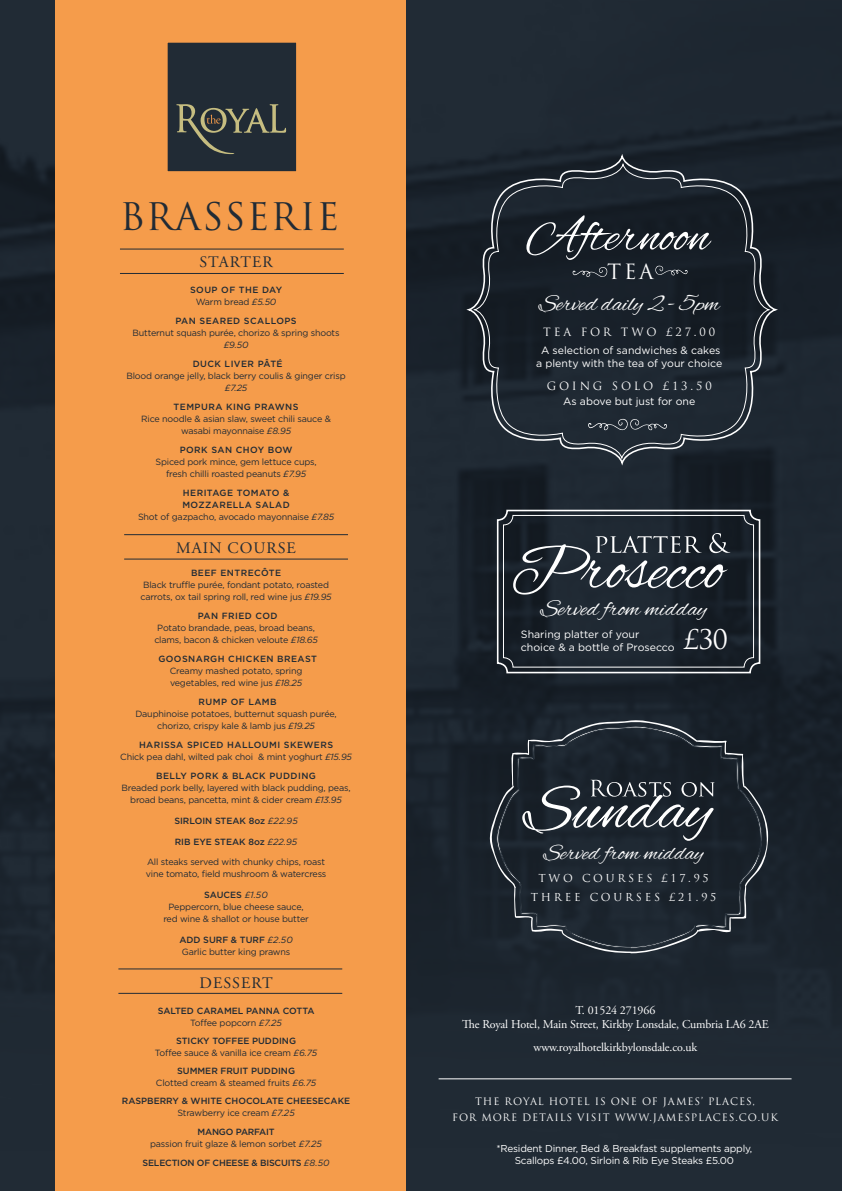
<style>
.page{position:relative;width:842px;height:1191px;background:#212b35}
.page>*{position:absolute;margin:0;border:0;box-sizing:border-box;transform-origin:0 0}
.t1{font:51.1px "Alex Brush";color:#fff}
.t2{font:37px "Trajan Pro";letter-spacing:.03em;color:#212b35}
.t3{font:26.4px "Trajan Pro";color:#fff}
.t4{font:24px "Alex Brush";color:#fff}
.t5{font:23px "Alex Brush";color:#fff}
.t6{font:20.5px "Trajan Pro";color:#fff}
.t7{font:16px "Adobe Garamond Pro";letter-spacing:.065em;color:#212b35}
.t8{font:12px/14.4px "Adobe Garamond Pro";letter-spacing:-.01em;color:#fff;text-align:center}
.t9{font:11.1px "Trajan Pro";letter-spacing:.26em;color:#fff}
.t10{font:10.7px/19.2px "Trajan Pro";letter-spacing:.26em;color:#fff;text-align:center}
.t11{font:10.6px/12.8px "Gotham";color:#fff}
.t12{font:10px/12px "Gotham";letter-spacing:-.02em;color:#fff;text-align:center}
.t13{font:10px/16px "Trajan Pro";letter-spacing:.09em;color:#fff;text-align:center}
.t14{font:9px/12px "Gotham";letter-spacing:-.02em;color:#212b35;text-align:center}
.t15{font:500 9px/12px "Gotham";letter-spacing:.045em;color:#212b35;text-align:center}
.t16{font:500 9px/12px "Gotham";color:#212b35;text-align:center}
.t17{font:500 9px "Gotham";letter-spacing:-.02em;color:#212b35}
.t18{font:italic 9px "Gotham";color:#212b35}
.s1{font-weight:400}
.s2{font-weight:400;font-style:italic}
.s3{font-style:italic}
.s4{font-weight:500}
</style>
<div class="page">
<div style="left:55px;top:0;width:350px;height:1191px;background:#f59c4b"></div>
<div style="left:167px;top:42px;width:130px;height:130px;background:#212b35;border:1px solid #f59c4b"></div>
<svg style="left:176px;top:104px;width:110px;height:50px"></svg>
<hr style="left:439px;top:1078px;width:352px;height:1px;background:#fff">
<hr style="left:120px;top:249px;width:224px;height:1px;background:#212b35">
<hr style="left:120px;top:273px;width:224px;height:1px;background:#212b35">
<hr style="left:124px;top:534px;width:224px;height:1px;background:#212b35">
<hr style="left:124px;top:559px;width:224px;height:1px;background:#212b35">
<hr style="left:118px;top:968px;width:224px;height:1px;background:#212b35">
<hr style="left:118px;top:993px;width:224px;height:1px;background:#212b35">
<svg style="left:463px;top:150px;width:314px;height:319px"></svg>
<svg style="left:472px;top:162px;width:298px;height:298px"></svg>
<svg style="left:513px;top:533px;width:217px;height:61px"></svg>
<div style="left:497px;top:510px;width:263px;height:163px;border:2px solid #fff;border-radius:9px"></div>
<div style="left:503px;top:515px;width:251px;height:152px;border:1px solid #fff;border-radius:9px"></div>
<svg style="left:489px;top:719px;width:279px;height:234px"></svg>
<svg style="left:496px;top:725px;width:266px;height:223px"></svg>
<svg style="left:587px;top:418px;width:81px;height:13px"></svg>
<svg style="left:655px;top:265px;width:33px;height:11px"></svg>
<svg style="left:572px;top:267px;width:36px;height:11px"></svg>
<h2 class="t2" style="left:120px;top:193px;width:221px">BRASSERIE</h2>
<h3 class="t7" style="left:199px;top:252px;width:75px">STARTER</h3>
<p class="t15" style="left:190px;top:284px;width:94px">SOUP OF THE DAY<br><span class="s1">Warm bread</span> <span class="s2">£5.50</span></p>
<p class="t15" style="left:175px;top:315px;width:123px">PAN SEARED SCALLOPS</p>
<p class="t14" style="left:133px;top:327px;width:208px">Butternut squash purée, chorizo &amp; spring shoots</p>
<p class="t18" style="left:224px;top:339px;width:26px">£9.50</p>
<p class="t15" style="left:193px;top:358px;width:91px">DUCK LIVER PÂTÉ</p>
<p class="t14" style="left:126px;top:370px;width:221px">Blood orange jelly, black berry coulis &amp; ginger crisp</p>
<p class="t18" style="left:225px;top:382px;width:24px">£7.25</p>
<p class="t15" style="left:174px;top:401px;width:126px">TEMPURA KING PRAWNS</p>
<p class="t14" style="left:141px;top:413px;width:191px">Rice noodle &amp; asian slaw, sweet chili sauce &amp; wasabi mayonnaise <span class="s3">£8.95</span></p>
<p class="t15" style="left:180px;top:444px;width:114px">PORK SAN CHOY BOW</p>
<p class="t14" style="left:156px;top:456px;width:163px">Spiced pork mince, gem lettuce cups, fresh chilli roasted peanuts <span class="s3">£7.95</span></p>
<p class="t14" style="left:138px;top:487px;width:198px"><span class="s4">HERITAGE TOMATO &amp;<br>MOZZARELLA SALAD<br></span>Shot of gazpacho, avocado mayonnaise <span class="s3">£7.85</span></p>
<h3 class="t7" style="left:176px;top:538px;width:121px">MAIN COURSE</h3>
<p class="t15" style="left:191px;top:566px;width:92px">BEEF ENTRECÔTE</p>
<p class="t14" style="left:140px;top:578px;width:193px;text-align:left">Black truffle purée, fondant potato, roasted carrots, ox tail spring roll, red wine jus <span class="s3">£19.95</span></p>
<p class="t15" style="left:198px;top:609px;width:81px">PAN FRIED COD</p>
<p class="t14" style="left:154px;top:621px;width:165px">Potato brandade, peas, broad beans, clams, bacon &amp; chicken veloute <span class="s3">£18.65</span></p>
<p class="t15" style="left:158px;top:652px;width:160px">GOOSNARGH CHICKEN BREAST</p>
<p class="t14" style="left:170px;top:664px;width:134px;text-align:left">Creamy mashed potato, spring vegetables, red wine jus <span class="s3">£18.25</span></p>
<p class="t15" style="left:199px;top:696px;width:80px">RUMP OF LAMB</p>
<p class="t14" style="left:135px;top:707px;width:203px">Dauphinoise potatoes, butternut squash purée, chorizo, crispy kale &amp; lamb jus <span class="s3">£19.25</span></p>
<p class="t14" style="left:120px;top:739px;width:233px"><span class="s4">HARISSA SPICED HALLOUMI SKEWERS<br></span>Chick pea dahl, wilted pak choi &amp; mint yoghurt <span class="s3">£15.95</span></p>
<p class="t15" style="left:156px;top:770px;width:161px">BELLY PORK &amp; BLACK PUDDING</p>
<p class="t14" style="left:122px;top:782px;width:231px">Breaded pork belly, layered with black pudding, peas, broad beans, pancetta, mint &amp; cider cream <span class="s3">£13.95</span></p>
<p class="t16" style="left:174px;top:815px;width:125px">SIRLOIN STEAK 8oz <span class="s2">£22.95</span></p>
<p class="t14" style="left:147px;top:832px;width:180px;line-height:19.1px"><span class="s4">RIB EYE STEAK 8oz</span> <span class="s3">£22.95<br></span>All steaks served with chunky chips, roast</p>
<p class="t14" style="left:146px;top:867px;width:182px">vine tomato, field mushroom &amp; watercress</p>
<p class="t14" style="left:163px;top:888px;width:147px"><span class="s4">SAUCES</span> <span class="s3">£1.50<br></span>Peppercorn, blue cheese sauce, red wine &amp; shallot or house butter</p>
<p class="t14" style="left:179px;top:933px;width:115px;text-align:left"><span class="s4">ADD SURF &amp; TURF</span> <span class="s3">£2.50<br></span>Garlic butter king prawns</p>
<h3 class="t7" style="left:200px;top:973px;width:75px">DESSERT</h3>
<p class="t16" style="left:158px;top:1004px;width:158px">SALTED CARAMEL PANNA COTTA<br><span class="s1">Toffee popcorn</span> <span class="s2">£7.25</span></p>
<p class="t14" style="left:155px;top:1034px;width:164px"><span class="s4">STICKY TOFFEE PUDDING<br></span>Toffee sauce &amp; vanilla ice cream <span class="s3">£6.75</span></p>
<p class="t14" style="left:156px;top:1064px;width:162px"><span class="s4">SUMMER FRUIT PUDDING<br></span>Clotted cream &amp; steamed fruits <span class="s3">£6.75</span></p>
<p class="t16" style="left:122px;top:1094px;width:230px">RASPBERRY &amp; WHITE CHOCOLATE CHEESECAKE<br><span class="s1">Strawberry ice cream</span> <span class="s2">£7.25</span></p>
<p class="t14" style="left:150px;top:1125px;width:173px"><span class="s4">MANGO PARFAIT<br></span>passion fruit glaze &amp; lemon sorbet <span class="s3">£7.25</span></p>
<p class="t17" style="left:143px;top:1157px;width:189px">SELECTION OF CHEESE &amp; BISCUITS <span class="s2">£8.50</span></p>
<h1 class="t1" style="left:526px;top:207px;width:184px">Afternoon</h1>
<h3 class="t6" style="left:607px;top:259px;width:48px">TEA</h3>
<h3 class="t4" style="left:539px;top:290px;width:182px">Served daily 2 - 5pm</h3>
<p class="t9" style="left:543px;top:325px;width:173px">TEA FOR TWO £27.00</p>
<p class="t11" style="left:536px;top:343px;width:187px;text-align:center">A selection of sandwiches &amp; cakes a plenty with the tea of your choice</p>
<p class="t9" style="left:547px;top:378px;width:167px">GOING SOLO £13.50</p>
<p class="t11" style="left:563px;top:394px;width:134px">As above but just for one</p>
<h3 class="t4" style="left:540px;top:595px;width:168px">Served from midday</h3>
<p class="t11" style="left:521px;top:627px;width:155px">Sharing platter of your choice &amp; a bottle of Prosecco</p>
<h3 class="t3" style="left:684px;top:623px;width:46px">£30</h3>
<h3 class="t5" style="left:544px;top:840px;width:161px">Served from midday</h3>
<p class="t10" style="left:531px;top:868px;width:187px">TWO COURSES £17.95<br>THREE COURSES £21.95</p>
<h3 class="t8" style="left:462px;top:1003px;width:308px">T. 01524 271966<br>The Royal Hotel, Main Street, Kirkby Lonsdale, Cumbria LA6 2AE</h3>
<h3 class="t8" style="left:534px;top:1040px;width:165px">www.royalhotelkirkbylonsdale.co.uk</h3>
<p class="t13" style="left:452px;top:1093px;width:327px">THE ROYAL HOTEL IS ONE OF JAMES’ PLACES,<br>FOR MORE DETAILS VISIT WWW.JAMESPLACES.CO.UK</p>
<p class="t12" style="left:496px;top:1142px;width:258px">*Resident Dinner, Bed &amp; Breakfast supplements apply,<br>Scallops £4.00, Sirloin &amp; Rib Eye Steaks £5.00</p>
</div>
